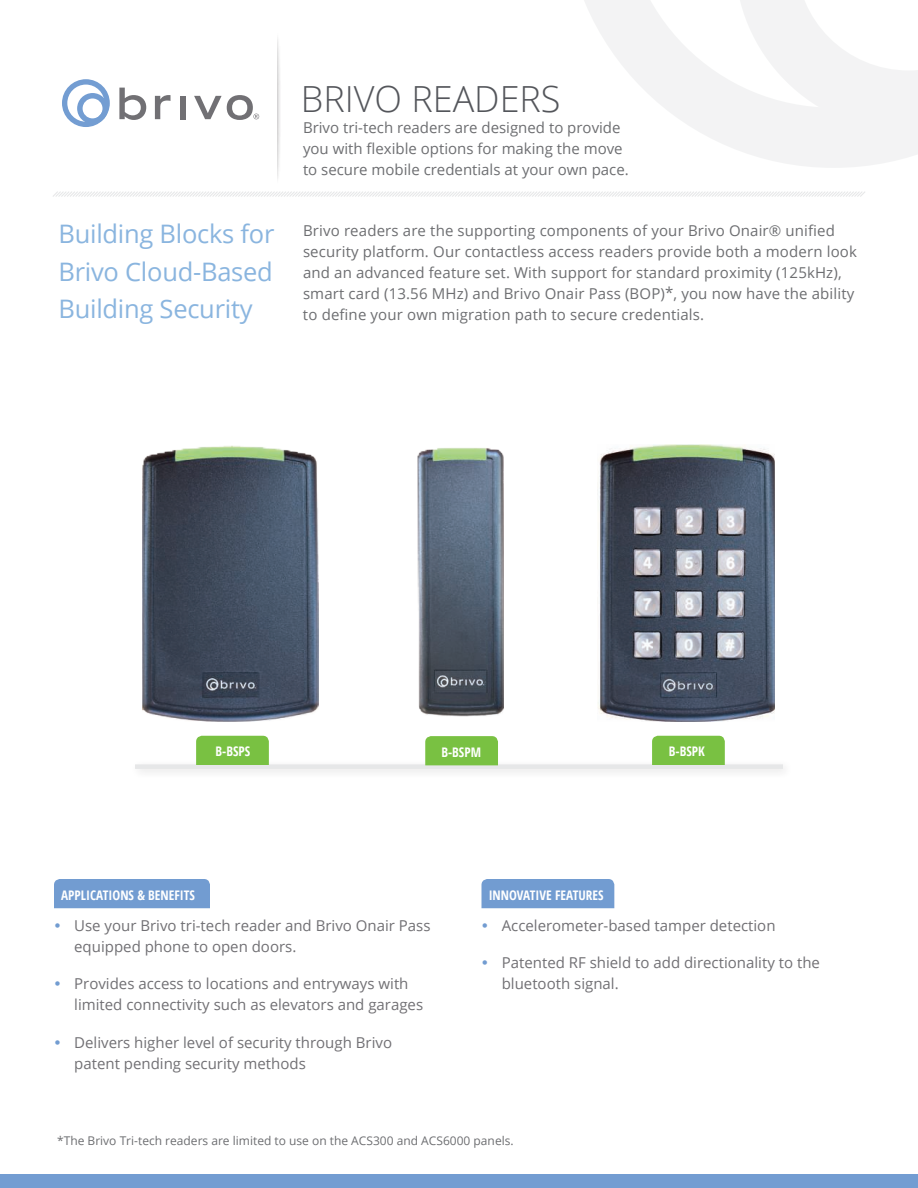
<style>
.page{position:relative;width:918px;height:1188px;background:#fff}
.page>*{position:absolute;margin:0;border:0;box-sizing:border-box;transform-origin:0 0}
.t1{font:300 36px "Open Sans";color:#54565b}
.t2{font:25.5px/37.5px "Open Sans";letter-spacing:-.01em;color:#8ab5df;text-align:justify}
.t3{font:15px/21px "Open Sans";letter-spacing:.01em;color:#6d6e71}
.t4{font:15px/21px "Open Sans";color:#717074}
.t5{font:700 condensed 13.2px "Open Sans";color:#fff}
.t6{font:12px "Open Sans";color:#6d6e71}
</style>
<div class="page">
<div style="left:0;top:1174px;width:918px;height:14px;background:#739dd2"></div>
<div style="left:260px;top:28px;width:23px;height:161px;background:#231f20;opacity:.75"></div>
<div style="left:242px;top:28px;width:35px;height:162px;background:#fff"></div>
<svg style="left:53px;top:191px;width:812px;height:6px"></svg>
<svg style="left:584px;top:0;width:334px;height:168px"></svg>
<svg style="left:735px;top:0;width:183px;height:132px"></svg>
<div style="left:180px;top:96px;width:6px;height:23px;background:#717074"></div>
<svg style="left:119px;top:88px;width:27px;height:32px"></svg>
<svg style="left:194px;top:95px;width:65px;height:25px"></svg>
<svg style="left:155px;top:95px;width:16px;height:24px"></svg>
<svg style="left:62px;top:79px;width:48px;height:48px"></svg>
<div style="left:54px;top:879px;width:156px;height:29px;background:#729cd1"></div>
<div style="left:482px;top:879px;width:132px;height:29px;background:#729cd1"></div>
<div style="left:129px;top:758px;width:664px;height:21px;background:#f9f9f9"></div>
<div style="left:135px;top:764px;width:648px;height:5px;background:#e6e7e8"></div>
<div style="left:139px;top:443px;width:180px;height:279px;background:#fff;opacity:.75"></div>
<div style="left:596px;top:443px;width:181px;height:280px;background:#fff;opacity:.75"></div>
<div style="left:416px;top:444px;width:89px;height:280px;background:#fff;opacity:.75"></div>
<div style="left:425px;top:736px;width:73px;height:29px;background:#79c142"></div>
<div style="left:196px;top:736px;width:73px;height:29px;background:#79c142"></div>
<div style="left:652px;top:736px;width:73px;height:29px;background:#79c142"></div>
<h1 class="t1" style="left:301px;top:78px;width:261px">BRIVO READERS</h1>
<h2 class="t2" style="left:58px;top:214px;width:217px">Building Blocks for Brivo Cloud-Based Building Security</h2>
<p class="t3" style="left:303px;top:119px;width:327px">Brivo tri-tech readers are designed to provide you with lexible options for making the move to secure mobile credentials at your own pace.</p>
<p class="t3" style="left:303px;top:220px;width:556px">Brivo readers are the supporting components of your Brivo Onair® uniied security platform. Our contactless access readers provide both a modern look and an advanced feature set. With support for standard proximity (125kHz), smart card (13.56 MHz) and Brivo Onair Pass (BOP)*, you now have the ability to deine your own migration path to secure credentials.</p>
<p class="t5" style="left:216px;top:746px;width:36px">B-BSPS</p>
<p class="t5" style="left:441px;top:747px;width:41px">B-BSPM</p>
<p class="t5" style="left:669px;top:746px;width:38px">B-BSPK</p>
<p class="t5" style="left:61px;top:890px;width:135px">APPLICATIONS &amp; BENEFITS</p>
<p class="t5" style="left:489px;top:890px;width:116px">INNOVATIVE FEATURES</p>
<p class="t4" style="left:74px;top:915px;width:358px">Use your Brivo tri-tech reader and Brivo Onair Pass equipped phone to open doors.</p>
<p class="t4" style="left:74px;top:973px;width:350px">Provides access to locations and entryways with limited connectivity such as elevators and garages</p>
<p class="t4" style="left:74px;top:1032px;width:319px">Delivers higher level of security through Brivo patent pending security methods</p>
<p class="t4" style="left:502px;top:915px;width:275px">Accelerometer-based tamper detection</p>
<p class="t4" style="left:502px;top:952px;width:320px">Patented RF shield to add directionality to the bluetooth signal.</p>
<p class="t6" style="left:57px;top:1132px;width:458px">*The Brivo Tri-tech readers are limited to use on the ACS300 and ACS6000 panels.</p>
</div>
